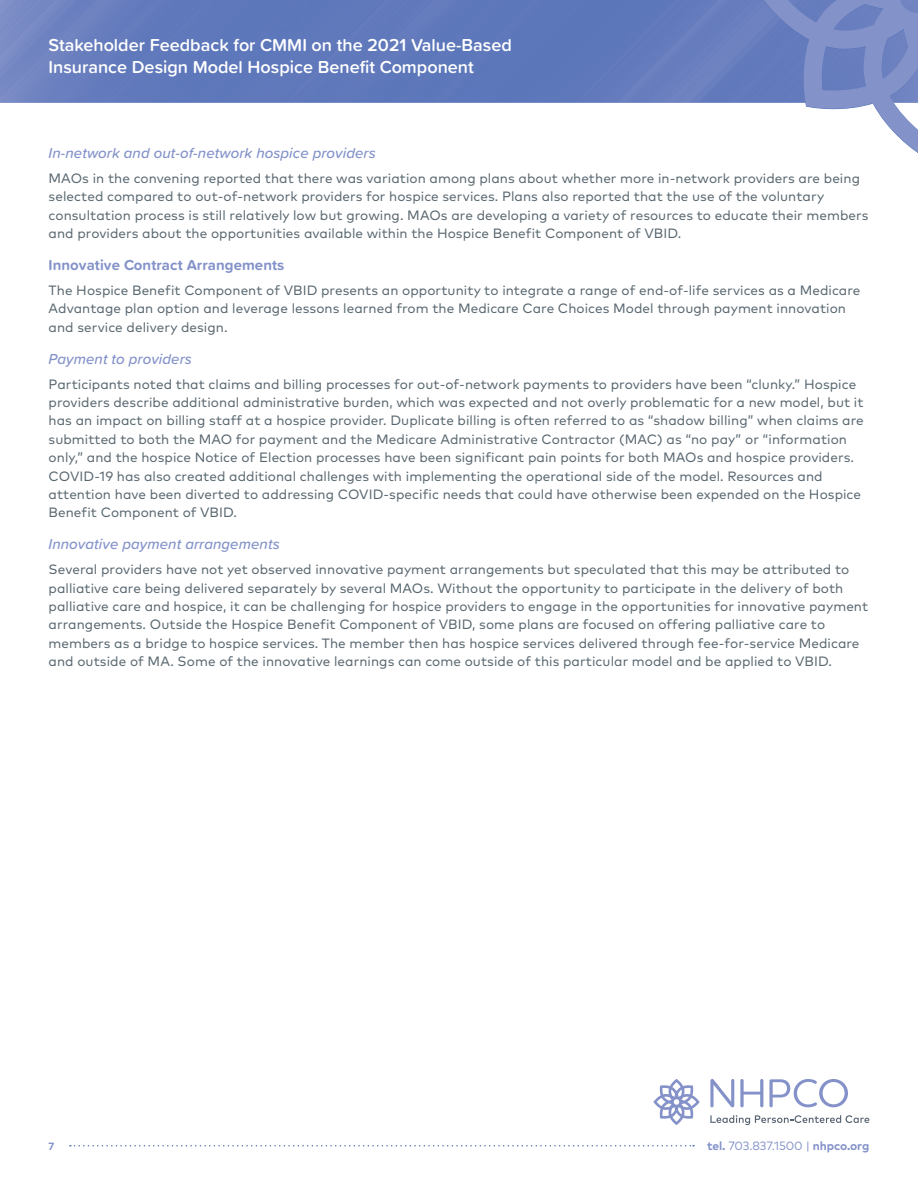
<style>
.page{position:relative;width:918px;height:1188px;background:#fff}
.page>*{position:absolute;margin:0;border:0;box-sizing:border-box;transform-origin:0 0}
.t1{font:600 18px/22.5px "Proxima Soft";color:#fff}
.t2{font:italic 500 15px "Proxima Soft";letter-spacing:.005em;color:#8392c9}
.t3{font:700 15px "Proxima Soft";letter-spacing:.005em;color:#8392c9}
.t4{font:13.5px/18.3px "Mark Pro";letter-spacing:.005em;color:#596770}
.t5{font:700 12px "Mark Pro";letter-spacing:-.01em;color:#8392c9}
.t6{font:700 10.5px "Mark Pro";color:#8392c9}
.s1{font-weight:400}
</style>
<div class="page">
<svg style="left:70px;top:1145px;width:624px;height:2px"></svg>
<svg style="left:710px;top:1079px;width:24px;height:28px"></svg>
<svg style="left:740px;top:1079px;width:23px;height:28px"></svg>
<svg style="left:769px;top:1079px;width:79px;height:28px"></svg>
<svg style="left:710px;top:1115px;width:159px;height:10px"></svg>
<svg style="left:653px;top:1079px;width:47px;height:46px"></svg>
<img style="left:0;top:0;width:760px;height:103px">
<svg style="left:760px;top:0;width:158px;height:153px"></svg>
<h1 class="t1" style="left:49px;top:33px;width:465px">Stakeholder Feedback for CMMI on the 2021 Value-Based<br>Insurance Design Model Hospice Benefit Component</h1>
<p class="t2" style="left:49px;top:141px;width:329px">In-network and out-of-network hospice providers</p>
<p class="t4" style="left:49px;top:168px;width:821px">MAOs in the convening reported that there was variation among plans about whether more in-network providers are being selected compared to out-of-network providers for hospice services. Plans also reported that the use of the voluntary consultation process is still relatively low but growing. MAOs are developing a variety of resources to educate their members and providers about the opportunities available within the Hospice Benefit Component of VBID.</p>
<p class="t3" style="left:49px;top:253px;width:237px">Innovative Contract Arrangements</p>
<p class="t4" style="left:49px;top:280px;width:813px">The Hospice Benefit Component of VBID presents an opportunity to integrate a range of end-of-life services as a Medicare<br>Advantage plan option and leverage lessons learned from the Medicare Care Choices Model through payment innovation and service delivery design.</p>
<p class="t2" style="left:49px;top:347px;width:145px">Payment to providers</p>
<p class="t4" style="left:49px;top:374px;width:817px">Participants noted that claims and billing processes for out-of-network payments to providers have been “clunky.” Hospice providers describe additional administrative burden, which was expected and not overly problematic for a new model, but it has an impact on billing staff at a hospice provider. Duplicate billing is often referred to as “shadow billing” when claims are submitted to both the MAO for payment and the Medicare Administrative Contractor (MAC) as “no pay” or “information only,” and the hospice Notice of Election processes have been significant pain points for both MAOs and hospice providers.<br>COVID-19 has also created additional challenges with implementing the operational side of the model. Resources and attention have been diverted to addressing COVID-specific needs that could have otherwise been expended on the Hospice Benefit Component of VBID.</p>
<p class="t2" style="left:49px;top:533px;width:233px">Innovative payment arrangements</p>
<p class="t4" style="left:49px;top:559px;width:821px">Several providers have not yet observed innovative payment arrangements but speculated that this may be attributed to palliative care being delivered separately by several MAOs. Without the opportunity to participate in the delivery of both palliative care and hospice, it can be challenging for hospice providers to engage in the opportunities for innovative payment arrangements. Outside the Hospice Benefit Component of VBID, some plans are focused on offering palliative care to members as a bridge to hospice services. The member then has hospice services delivered through fee-for-service Medicare and outside of MA. Some of the innovative learnings can come outside of this particular model and be applied to VBID.</p>
<p class="t6" style="left:49px;top:1138px;width:7px">7</p>
<p class="t5" style="left:707px;top:1137px;width:164px">tel. <span class="s1">703.837.1500 |</span> nhpco.org</p>
</div>
